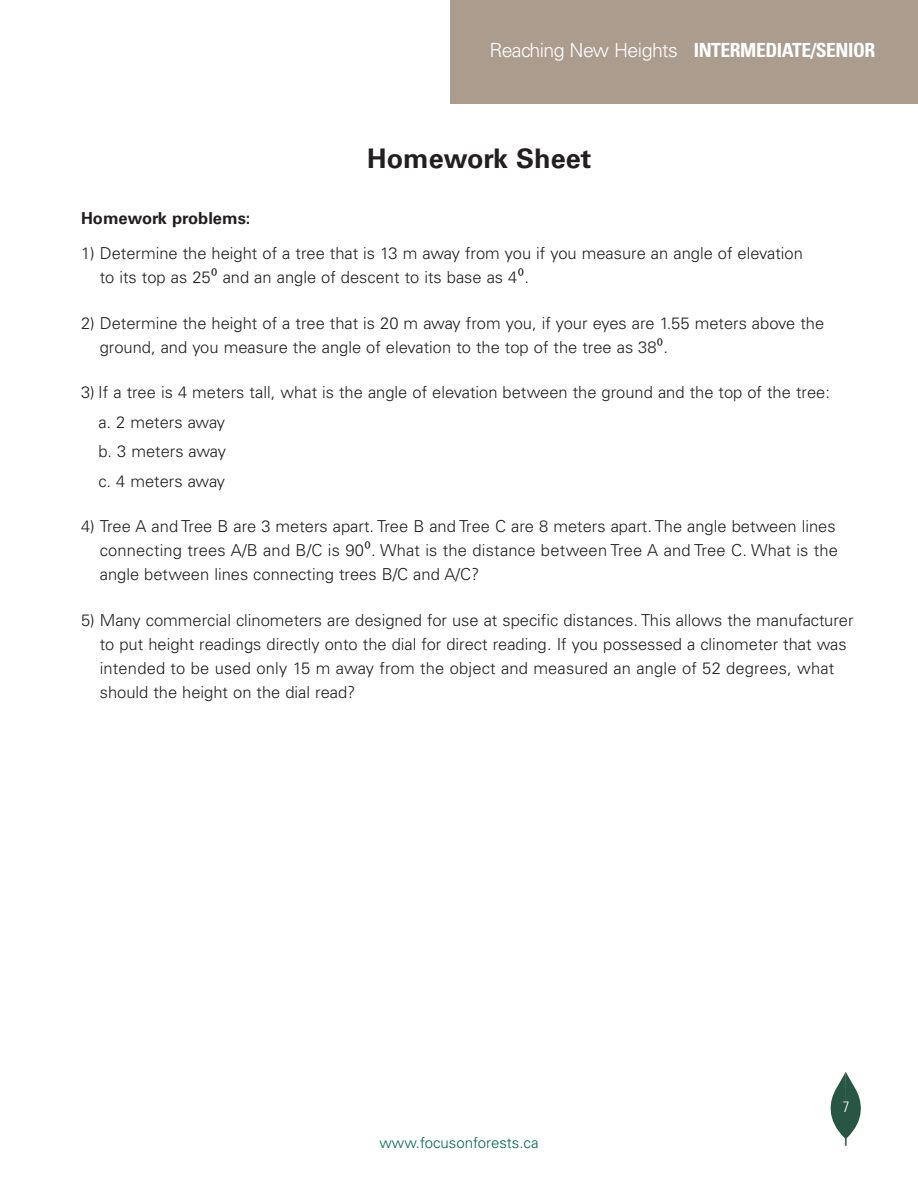
<style>
.page{position:relative;width:918px;height:1188px;background:#fff}
.page>*{position:absolute;margin:0;border:0;box-sizing:border-box;transform-origin:0 0}
.t1{font:700 27px "Univers";color:#231f20}
.t2{font:700 condensed 19.5px "Univers";letter-spacing:-.02em;color:#fff}
.t3{font:300 16.5px/24px "Univers";color:#231f20}
.t4{font:700 16.5px "Univers";color:#231f20}
.t5{font:300 15px "Univers";color:#006954}
.t6{font:300 condensed 15px "Univers";color:#fff}
.s1{font-weight:300;font-stretch:normal}
.s2{font-family:"Lucida Grande";font-weight:400}
</style>
<div class="page">
<svg style="left:831px;top:1072px;width:30px;height:74px"></svg>
<div style="left:451px;top:0;width:467px;height:104px;background:#ab9c8e"></div>
<p class="t2" style="left:490px;top:43px;width:387px"><span class="s1">Reaching New Heights</span> INTERMEDIATE/SENIOR</p>
<h1 class="t1" style="left:367px;top:148px;width:226px">Homework Sheet</h1>
<p class="t4" style="left:81px;top:212px;width:171px">Homework problems:</p>
<p class="t3" style="left:100px;top:243px;width:705px;text-indent:-19px">1) Determine the height of a tree that is 13 m away from you if you measure an angle of elevation to its top as 25<span class="s2">⁰</span> and an angle of descent to its base as 4<span class="s2">⁰</span>.</p>
<p class="t3" style="left:100px;top:312px;width:726px;text-indent:-19px">2) Determine the height of a tree that is 20 m away from you, if your eyes are 1.55 meters above the ground, and you measure the angle of elevation to the top of the tree as 38<span class="s2">⁰</span>.</p>
<p class="t3" style="left:98px;top:379px;width:733px;line-height:29.4px;text-indent:-17px">3) If a tree is 4 meters tall, what is the angle of elevation between the ground and the top of the tree: a. 2 meters away<br>b. 3 meters away<br>c. 4 meters away</p>
<p class="t3" style="left:100px;top:516px;width:740px;text-indent:-19px">4) Tree A and Tree B are 3 meters apart. Tree B and Tree C are 8 meters apart. The angle between lines connecting trees A/B and B/C is 90<span class="s2">⁰</span>. What is the distance between Tree A and Tree C. What is the angle between lines connecting trees B/C and A/C?</p>
<p class="t3" style="left:100px;top:609px;width:755px;text-indent:-19px">5) Many commercial clinometers are designed for use at specific distances. This allows the manufacturer to put height readings directly onto the dial for direct reading. If you possessed a clinometer that was intended to be used only 15 m away from the object and measured an angle of 52 degrees, what should the height on the dial read?</p>
<p class="t5" style="left:379px;top:1137px;width:161px">www.focusonforests.ca</p>
<p class="t6" style="left:843px;top:1101px;width:8px">7</p>
</div>
